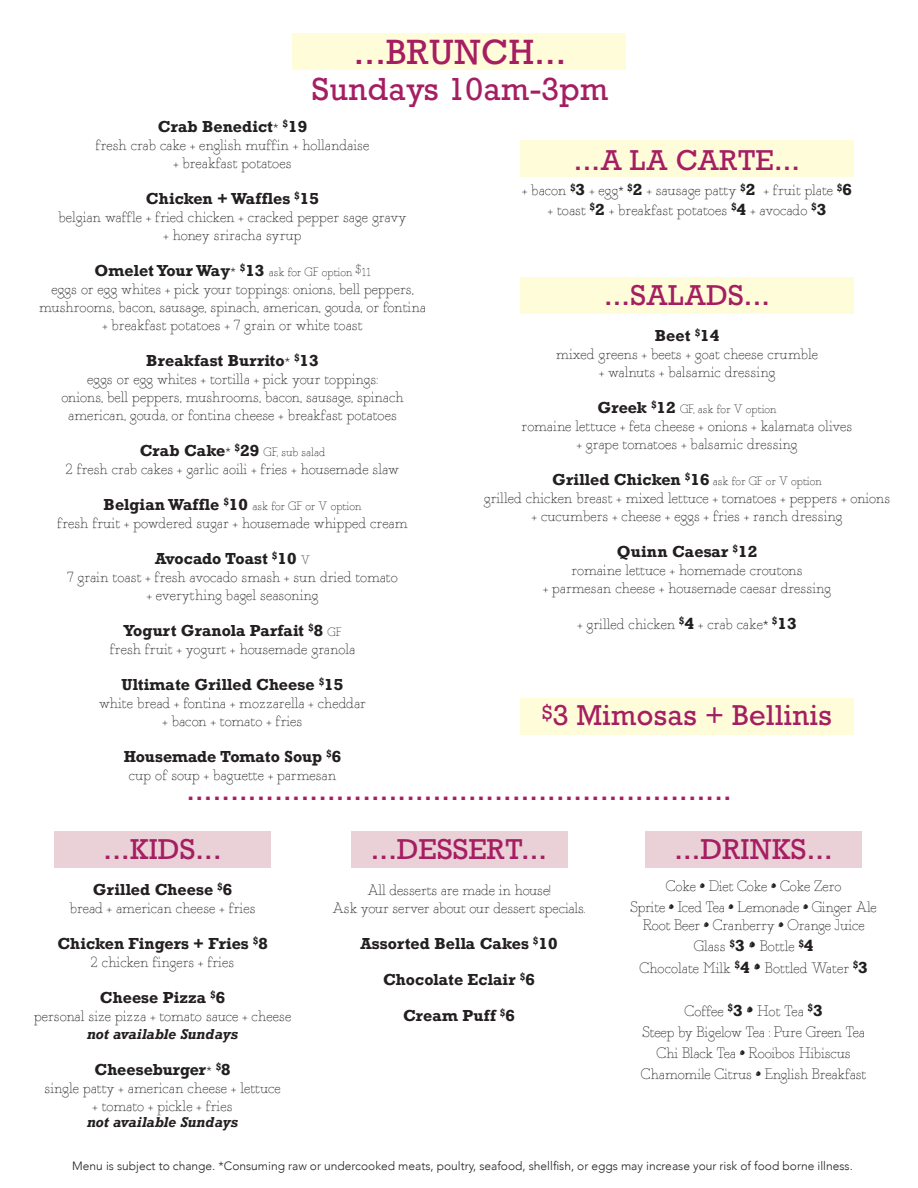
<style>
.page{position:relative;width:918px;height:1188px;background:#fff}
.page>*{position:absolute;margin:0;border:0;box-sizing:border-box;transform-origin:0 0}
.t1{font:33px "Rockwell";letter-spacing:.01em;color:#a61e62}
.t2{font:30px "Rockwell";letter-spacing:.01em;color:#a61e62}
.t3{font:27px "Rockwell";letter-spacing:.01em;color:#a61e62}
.t4{font:15px/18px "Fragment Core Rom";letter-spacing:.01em;color:#231f20;text-align:center}
.t5{font:700 15px "Rockwell";letter-spacing:.01em;color:#231f20}
.t6{font:700 15px "Rockwell";letter-spacing:-.01em;color:#231f20}
.t7{font:italic 700 13.5px "Rockwell";letter-spacing:-.005em;color:#231f20}
.t8{font:12px "Fragment Core Rom";letter-spacing:.01em;color:#231f20}
.t9{font:300 12px "Avenir";color:#231f20}
.s1{font-family:"Avenir";font-weight:300;font-size:12px}
.s2{font-family:"Rockwell";font-weight:700;font-size:15px}
.s3{font-family:"Avenir";font-weight:300}
.s4{font-family:"Fragment Core Rom";font-weight:400;font-size:12px}
.s5{font-family:"Rockwell";font-weight:700}
.s6{font-size:18px}
</style>
<div class="page">
<div style="left:520px;top:140px;width:334px;height:37px;background:#fffcda"></div>
<div style="left:645px;top:831px;width:217px;height:37px;background:#ead0d7"></div>
<div style="left:351px;top:831px;width:216px;height:37px;background:#ead0d7"></div>
<div style="left:520px;top:698px;width:334px;height:37px;background:#fffcda"></div>
<div style="left:292px;top:33px;width:334px;height:37px;background:#fffcda"></div>
<div style="left:520px;top:277px;width:334px;height:37px;background:#fffcda"></div>
<div style="left:54px;top:831px;width:217px;height:37px;background:#ead0d7"></div>
<h1 class="t1" style="left:354px;top:31px;width:214px">...BRUNCH...</h1>
<h2 class="t2" style="left:312px;top:70px;width:298px">Sundays 10am-3pm</h2>
<p class="t5" style="left:158px;top:117px;width:151px">Crab Benedict<span class="s1">*</span> <sup>$</sup>19</p>
<p class="t4" style="left:96px;top:136px;width:275px">fresh crab cake + english muffin + hollandaise + breakfast potatoes</p>
<p class="t5" style="left:146px;top:189px;width:174px">Chicken + Waffles <sup>$</sup>15</p>
<p class="t4" style="left:58px;top:208px;width:350px">belgian waffle + fried chicken + cracked pepper sage gravy + honey sriracha syrup</p>
<p class="t8" style="left:94px;top:264px;width:278px"><span class="s2">Omelet Your Way</span><span class="s3">*</span> <sup>$</sup><span class="s2">13</span> ask for GF option $11</p>
<p class="t4" style="left:39px;top:280px;width:388px">eggs or egg whites + pick your toppings: onions, bell peppers, mushrooms, bacon, sausage, spinach, american, gouda, or fontina + breakfast potatoes + 7 grain or white toast</p>
<p class="t5" style="left:146px;top:351px;width:174px">Breakfast Burrito<span class="s1">*</span> <sup>$</sup>13</p>
<p class="t4" style="left:61px;top:370px;width:344px">eggs or egg whites + tortilla + pick your toppings:<br>onions, bell peppers, mushrooms, bacon, sausage, spinach american, gouda, or fontina cheese + breakfast potatoes</p>
<p class="t8" style="left:140px;top:444px;width:187px"><span class="s2">Crab Cake</span><span class="s3">*</span> <sup>$</sup><span class="s2">29</span> GF, sub salad</p>
<p class="t4" style="left:66px;top:460px;width:335px">2 fresh crab cakes + garlic aoili + fries + housemade slaw</p>
<p class="t8" style="left:104px;top:498px;width:259px"><span class="s2">Belgian Waffle</span> <sup>$</sup><span class="s2">10</span> ask for GF or V option</p>
<p class="t4" style="left:57px;top:514px;width:352px">fresh fruit + powdered sugar + housemade whipped cream</p>
<p class="t5" style="left:155px;top:549px;width:156px">Avocado Toast <sup>$</sup>10 <span class="s4">V</span></p>
<p class="t4" style="left:67px;top:568px;width:332px">7 grain toast + fresh avocado smash + sun dried tomato + everything bagel seasoning</p>
<p class="t5" style="left:124px;top:621px;width:219px">Yogurt Granola Parfait <sup>$</sup>8 <span class="s4">GF</span></p>
<p class="t4" style="left:110px;top:640px;width:247px">fresh fruit + yogurt + housemade granola</p>
<p class="t5" style="left:122px;top:675px;width:223px">Ultimate Grilled Cheese <sup>$</sup>15</p>
<p class="t4" style="left:99px;top:694px;width:268px">white bread + fontina + mozzarella + cheddar + bacon + tomato + fries</p>
<p class="t6" style="left:124px;top:747px;width:219px">Housemade Tomato Soup <sup>$</sup>6</p>
<p class="t4" style="left:129px;top:766px;width:209px">cup of soup + baguette + parmesan</p>
<h3 class="t3" style="left:574px;top:143px;width:228px">...A LA CARTE...</h3>
<p class="t4" style="left:522px;top:181px;width:331px;line-height:19.5px">+ bacon <sup>$</sup><span class="s5">3</span> + egg<span class="s1">*</span> <sup>$</sup><span class="s5">2</span> + sausage patty <sup>$</sup><span class="s5">2</span> + fruit plate <sup>$</sup><span class="s5">6 </span>+ toast <sup>$</sup><span class="s5">2</span> + breakfast potatoes <sup>$</sup><span class="s5">4</span> + avocado <sup>$</sup><span class="s5">3</span></p>
<h3 class="t3" style="left:604px;top:278px;width:167px">...SALADS...</h3>
<p class="t5" style="left:655px;top:325px;width:66px">Beet <sup>$</sup>14</p>
<p class="t4" style="left:556px;top:345px;width:264px">mixed greens + beets + goat cheese crumble + walnuts + balsamic dressing</p>
<p class="t8" style="left:597px;top:401px;width:181px"><span class="s2">Greek</span> <sup>$</sup><span class="s2">12</span> GF, ask for V option</p>
<p class="t4" style="left:522px;top:417px;width:332px">romaine lettuce + feta cheese + onions + kalamata olives + grape tomatoes + balsamic dressing</p>
<p class="t8" style="left:552px;top:473px;width:271px"><span class="s2">Grilled Chicken</span> <sup>$</sup><span class="s2">16</span> ask for GF or V option</p>
<p class="t4" style="left:484px;top:489px;width:408px">grilled chicken breast + mixed lettuce + tomatoes + peppers + onions + cucumbers + cheese + eggs + fries + ranch dressing</p>
<p class="t5" style="left:617px;top:541px;width:142px">Quinn Caesar <sup>$</sup>12</p>
<p class="t4" style="left:543px;top:561px;width:289px">romaine lettuce + homemade croutons<br>+ parmesan cheese + housemade caesar dressing</p>
<p class="t4" style="left:578px;top:615px;width:221px">+ grilled chicken <sup>$</sup><span class="s5">4</span> + crab cake<span class="s1">*</span> <sup>$</sup><span class="s5">13</span></p>
<h3 class="t3" style="left:542px;top:698px;width:291px"><sup>$</sup>3 Mimosas + Bellinis</h3>
<h3 class="t3" style="left:186px;top:774px;width:547px">..............................................................</h3>
<h3 class="t3" style="left:104px;top:832px;width:120px">...KIDS...</h3>
<p class="t5" style="left:93px;top:880px;width:141px">Grilled Cheese <sup>$</sup>6</p>
<p class="t4" style="left:70px;top:899px;width:187px">bread + american cheese + fries</p>
<p class="t5" style="left:57px;top:934px;width:212px">Chicken Fingers + Fries <sup>$</sup>8</p>
<p class="t4" style="left:91px;top:953px;width:145px">2 chicken fingers + fries</p>
<p class="t5" style="left:100px;top:988px;width:127px">Cheese Pizza <sup>$</sup>6</p>
<p class="t4" style="left:34px;top:1007px;width:259px">personal size pizza + tomato sauce + cheese</p>
<p class="t7" style="left:87px;top:1025px;width:153px">not available Sundays</p>
<p class="t5" style="left:94px;top:1060px;width:138px">Cheeseburger<span class="s1">*</span> <sup>$</sup>8</p>
<p class="t4" style="left:44px;top:1079px;width:238px">single patty + american cheese + lettuce + tomato + pickle + fries</p>
<p class="t7" style="left:87px;top:1113px;width:153px">not available Sundays</p>
<h3 class="t3" style="left:371px;top:832px;width:178px">...DESSERT...</h3>
<p class="t4" style="left:333px;top:881px;width:254px">All desserts are made in house!<br>Ask your server about our dessert specials.</p>
<p class="t5" style="left:360px;top:934px;width:199px">Assorted Bella Cakes <sup>$</sup>10</p>
<p class="t5" style="left:383px;top:970px;width:153px">Chocolate Eclair <sup>$</sup>6</p>
<p class="t5" style="left:403px;top:1006px;width:113px">Cream Puff <sup>$</sup>6</p>
<h3 class="t3" style="left:674px;top:832px;width:160px">...DRINKS...</h3>
<p class="t4" style="left:630px;top:875px;width:248px;line-height:21px">Coke • Diet Coke • Coke Zero<br>Sprite • Iced Tea • Lemonade • Ginger Ale</p>
<p class="t4" style="left:639px;top:914px;width:230px;line-height:21.6px">Root Beer • Cranberry • Orange Juice<br>Glass <sup>$</sup><span class="s5">3</span> <span class="s6">•</span> Bottle <sup>$</sup><span class="s5">4<br></span>Chocolate Milk <sup>$</sup><span class="s5">4</span> <span class="s6">•</span> Bottled Water <sup>$</sup><span class="s5">3</span></p>
<p class="t4" style="left:641px;top:1000px;width:227px;line-height:21px">Coffee <sup>$</sup><span class="s5">3</span> <span class="s6">•</span> Hot Tea <sup>$</sup><span class="s5">3<br></span>Steep by Bigelow Tea : Pure Green Tea<br>Chi Black Tea • Rooibos Hibiscus<br>Chamomile Citrus • English Breakfast</p>
<p class="t9" style="left:72px;top:1159px;width:782px">Menu is subject to change. *Consuming raw or undercooked meats, poultry, seafood, shellfish, or eggs may increase your risk of food borne illness.</p>
</div>
